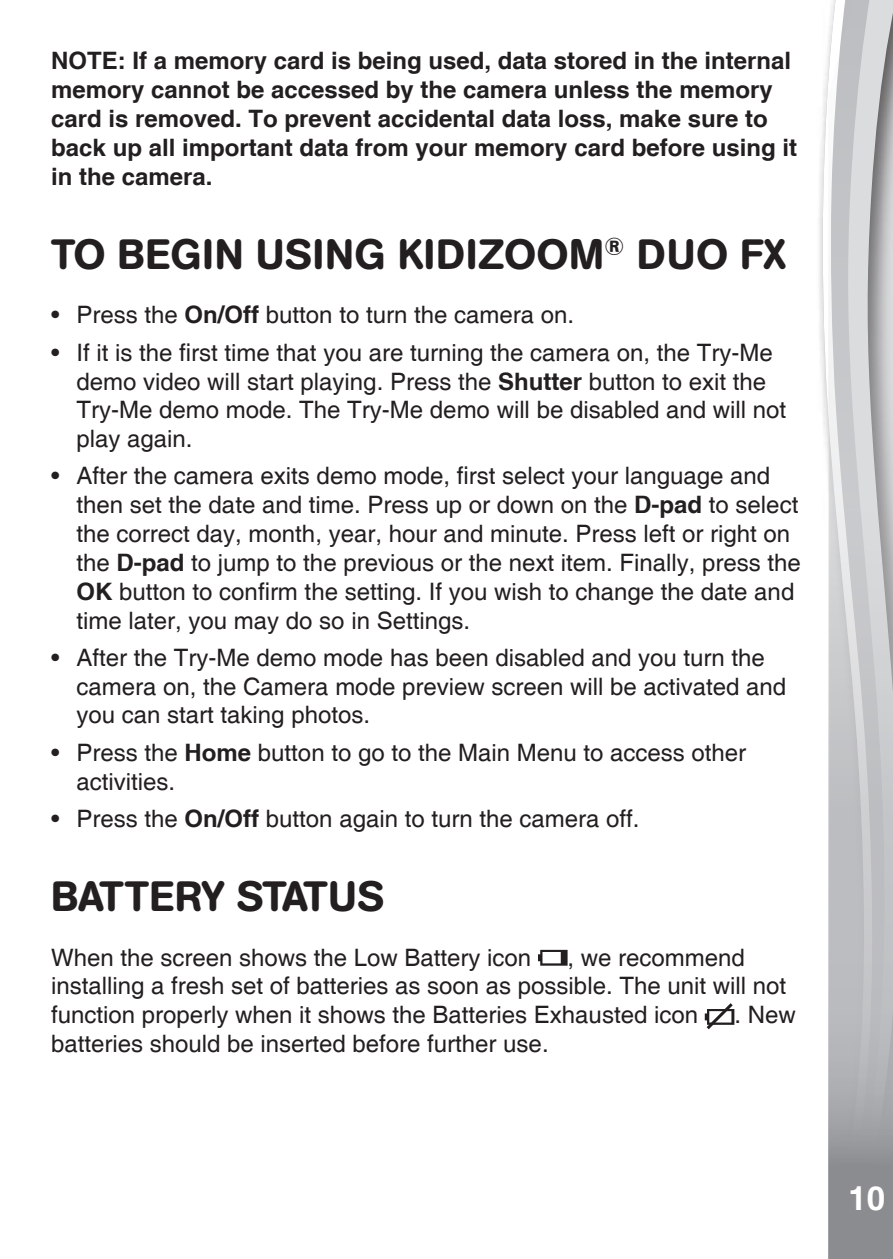
<style>
.page{position:relative;width:893px;height:1259px;background:#fff}
.page>*{position:absolute;margin:0;border:0;box-sizing:border-box;transform-origin:0 0}
.t1{font:500 42px "AG Book Rounded";letter-spacing:.02em;color:#231f20}
.t2{font:500 42px "AG Book Rounded";color:#231f20}
.t3{font:700 38.7px "Helvetica";color:#fff}
.t4{font:700 33px "Helvetica cyr";color:#fff}
.t5{font:24px/28.8px "Helvetica";color:#231f20}
.t6{font:700 24px/28.8px "Helvetica cyr";color:#231f20}
.s1{font-family:"Helvetica cyr";font-weight:700}
</style>
<div class="page">
<div style="left:816px;top:0;width:77px;height:1259px;background:#231f20;opacity:.75"></div>
<svg style="left:822px;top:0;width:6px;height:1198px"></svg>
<svg style="left:828px;top:0;width:65px;height:1259px;background:#c0c1c3"></svg>
<div style="left:761px;top:1198px;width:67px;height:61px;background:#fff"></div>
<svg style="left:538px;top:950px;width:30px;height:15px"></svg>
<svg style="left:704px;top:1003px;width:31px;height:27px"></svg>
<p class="t6" style="left:51px;top:47px;width:747px">NOTE: If a memory card is being used, data stored in the internal memory cannot be accessed by the camera unless the memory card is removed. To prevent accidental data loss, make sure to back up all important data from your memory card before using it in the camera.</p>
<h1 class="t1" style="left:51px;top:230px;width:736px">TO BEGIN USING KIDIZOOM<sup>®</sup> DUO FX</h1>
<p class="t5" style="left:51px;top:301px;width:525px">• Press the <span class="s1">On/Off</span> button to turn the camera on.</p>
<p class="t5" style="left:77px;top:339px;width:711px;text-indent:-26px">• If it is the first time that you are turning the camera on, the Try-Me demo video will start playing. Press the <span class="s1">Shutter</span> button to exit the Try-Me demo mode. The Try-Me demo will be disabled and will not play again.</p>
<p class="t5" style="left:77px;top:462px;width:726px;text-indent:-26px">• After the camera exits demo mode, first select your language and then set the date and time. Press up or down on the <span class="s1">D-pad</span> to select the correct day, month, year, hour and minute. Press left or right on the <span class="s1">D-pad</span> to jump to the previous or the next item. Finally, press the <span class="s1">OK</span> button to confirm the setting. If you wish to change the date and time later, you may do so in Settings.</p>
<p class="t5" style="left:77px;top:644px;width:711px;text-indent:-26px">• After the Try-Me demo mode has been disabled and you turn the camera on, the Camera mode preview screen will be activated and you can start taking photos.</p>
<p class="t5" style="left:77px;top:739px;width:671px;text-indent:-26px">• Press the <span class="s1">Home</span> button to go to the Main Menu to access other activities.</p>
<p class="t5" style="left:51px;top:805px;width:590px">• Press the <span class="s1">On/Off</span> button again to turn the camera off.</p>
<h1 class="t2" style="left:51px;top:872px;width:335px">BATTERY STATUS</h1>
<p class="t5" style="left:51px;top:943px;width:482px">When the screen shows the Low Battery icon</p>
<p class="t5" style="left:51px;top:943px;width:736px;text-indent:517px">, we recommend installing a fresh set of batteries as soon as possible. The unit will not function properly when it shows the Batteries Exhausted icon</p>
<p class="t5" style="left:734px;top:1001px;width:63px">. New</p>
<p class="t5" style="left:51px;top:1030px;width:499px">batteries should be inserted before further use.</p>
<h3 class="t4" style="left:848px;top:1179px;width:38px">10</h3>
<h2 class="t3" style="left:845px;top:1188px;width:47px">10<sup>10</sup></h2>
</div>
